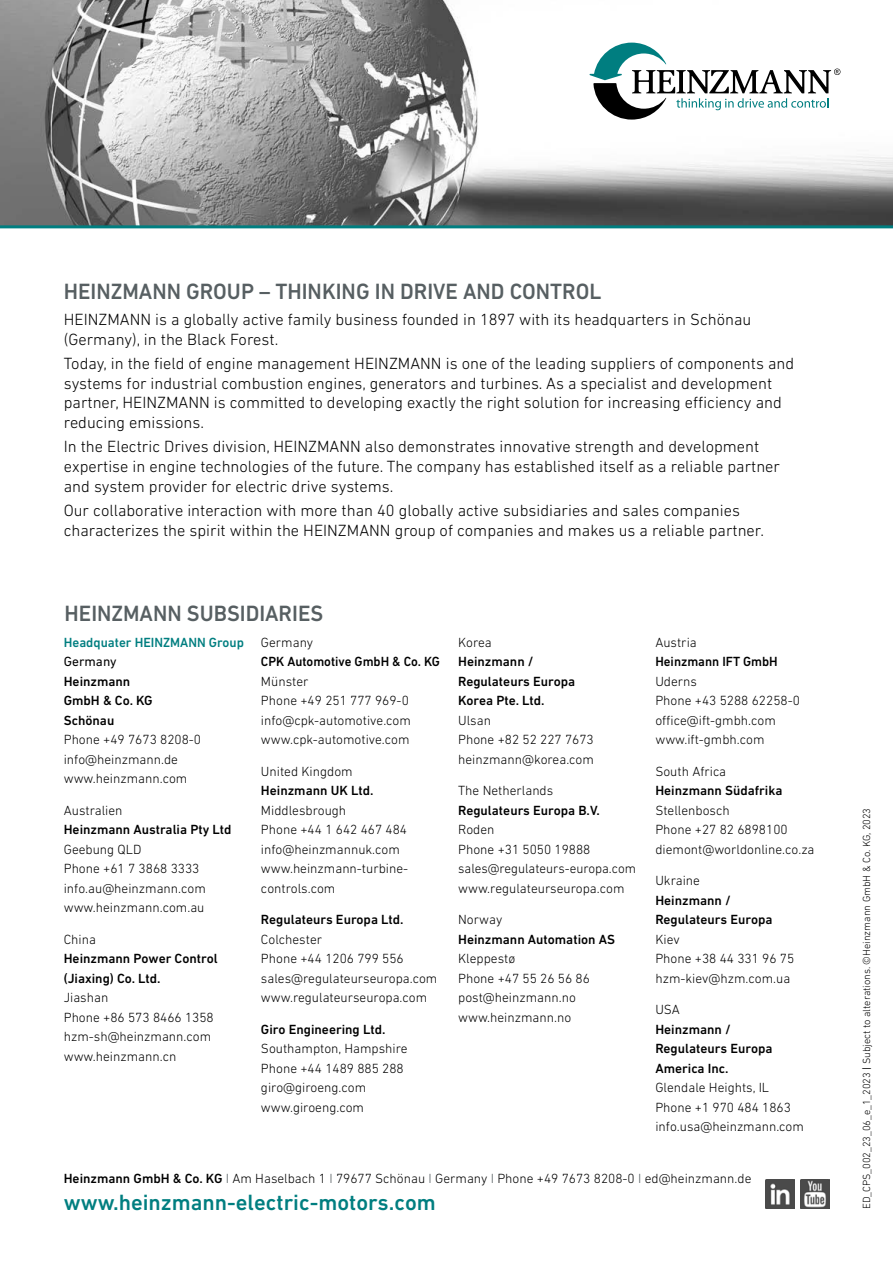
<style>
.page{position:relative;width:893px;height:1263px;background:#fff}
.page>*{position:absolute;margin:0;border:0;box-sizing:border-box;transform-origin:0 0}
.t1{font:500 22.5px "DIN Next LT Pro";color:#575f62}
.t2{font:500 22.5px "DIN Next LT Pro";color:#007e80}
.t3{font:300 16.5px/19.8px "DIN Next LT Pro";color:#000}
.t4{font:300 13.5px/19.5px "DIN Next LT Pro";color:#000}
.t5{font:500 13.5px/19.5px "DIN Next LT Pro";color:#000}
.t6{font:500 13.5px "DIN Next LT Pro";color:#000;scale:.96 1}
.t7{font:500 13.5px "DIN Next LT Pro";color:#007e80}
.t8{font:13.5px "DIN Next LT Pro";color:#000}
.t9{font:300 10.5px "DIN Next LT Pro";color:#000}
.s1{font-weight:500}
.s2{color:#575f62}
.s3{font-weight:400}
</style>
<div class="page">
<img style="left:0;top:0;width:893px;height:225px">
<hr style="left:0;top:225px;width:893px;height:3px;background:#007e80">
<img style="left:800px;top:1179px;width:29px;height:29px">
<img style="left:765px;top:1179px;width:29px;height:29px">
<svg style="left:590px;top:43px;width:250px;height:77px"></svg>
<h1 class="t1" style="left:64px;top:278px;width:539px">HEINZMANN GROUP – THINKING IN DRIVE AND CONTROL</h1>
<p class="t3" style="left:64px;top:309px;width:689px">HEINZMANN is a globally active family business founded in 1897 with its headquarters in Schönau (Germany), in the Black Forest.</p>
<p class="t3" style="left:64px;top:353px;width:732px">Today, in the field of engine management HEINZMANN is one of the leading suppliers of components and systems for industrial combustion engines, generators and turbines. As a specialist and development partner, HEINZMANN is committed to developing exactly the right solution for increasing efficiency and reducing emissions.</p>
<p class="t3" style="left:64px;top:437px;width:718px">In the Electric Drives division, HEINZMANN also demonstrates innovative strength and development expertise in engine technologies of the future. The company has established itself as a reliable partner and system provider for electric drive systems.</p>
<p class="t3" style="left:64px;top:500px;width:702px">Our collaborative interaction with more than 40 globally active subsidiaries and sales companies characterizes the spirit within the HEINZMANN group of companies and makes us a reliable partner.</p>
<h1 class="t1" style="left:65px;top:600px;width:260px">HEINZMANN SUBSIDIARIES</h1>
<p class="t7" style="left:64px;top:634px;width:182px">Headquater HEINZMANN Group</p>
<p class="t8" style="left:64px;top:654px;width:54px">Germany</p>
<p class="t5" style="left:64px;top:671px;width:90px">Heinzmann<br>GmbH &amp; Co. KG<br>Schönau</p>
<p class="t4" style="left:64px;top:730px;width:139px">Phone +49 7673 8208-0 info@heinzmann.de www.heinzmann.com</p>
<p class="t4" style="left:64px;top:800px;width:60px">Australien</p>
<p class="t5" style="left:64px;top:820px;width:169px">Heinzmann Australia Pty Ltd</p>
<p class="t4" style="left:64px;top:839px;width:144px">Geebung QLD<br>Phone +61 7 3868 3333 info.au@heinzmann.com www.heinzmann.com.au</p>
<p class="t4" style="left:64px;top:929px;width:34px">China</p>
<p class="t5" style="left:64px;top:949px;width:155px">Heinzmann Power Control (Jiaxing) Co. Ltd.</p>
<p class="t4" style="left:64px;top:988px;width:151px">Jiashan<br>Phone +86 573 8466 1358 hzm-sh@heinzmann.com www.heinzmann.cn</p>
<p class="t4" style="left:261px;top:632px;width:54px">Germany</p>
<p class="t6" style="left:261px;top:654px;width:188px">CPK Automotive GmbH &amp; Co. KG</p>
<p class="t4" style="left:261px;top:671px;width:151px">Münster<br>Phone +49 251 777 969-0 info@cpk-automotive.com www.cpk-automotive.com</p>
<p class="t4" style="left:261px;top:761px;width:93px">United Kingdom</p>
<p class="t5" style="left:261px;top:781px;width:114px">Heinzmann UK Ltd.</p>
<p class="t4" style="left:261px;top:800px;width:149px">Middlesbrough<br>Phone +44 1 642 467 484 info@heinzmannuk.com www.heinzmann-turbine&shy;controls.com</p>
<p class="t5" style="left:261px;top:910px;width:144px">Regulateurs Europa Ltd.</p>
<p class="t4" style="left:261px;top:929px;width:178px">Colchester<br>Phone +44 1206 799 556 sales@regulateurseuropa.com www.regulateurseuropa.com</p>
<p class="t5" style="left:261px;top:1019px;width:126px">Giro Engineering Ltd.</p>
<p class="t4" style="left:261px;top:1039px;width:148px">Southampton, Hampshire<br>Phone +44 1489 885 288 giro@giroeng.com www.giroeng.com</p>
<p class="t4" style="left:458px;top:632px;width:35px">Korea</p>
<p class="t5" style="left:458px;top:652px;width:119px">Heinzmann /<br>Regulateurs Europa<br>Korea Pte. Ltd.</p>
<p class="t4" style="left:458px;top:710px;width:137px">Ulsan<br>Phone +82 52 227 7673 heinzmann@korea.com</p>
<p class="t4" style="left:458px;top:781px;width:97px">The Netherlands</p>
<p class="t5" style="left:458px;top:800px;width:143px">Regulateurs Europa B.V.</p>
<p class="t4" style="left:458px;top:820px;width:179px">Roden<br>Phone +31 5050 19888 sales@regulateurs-europa.com www.regulateurseuropa.com</p>
<p class="t4" style="left:458px;top:910px;width:46px">Norway</p>
<p class="t5" style="left:458px;top:929px;width:158px">Heinzmann Automation AS</p>
<p class="t4" style="left:458px;top:949px;width:133px">Kleppestø<br>Phone +47 55 26 56 86 post@heinzmann.no www.heinzmann.no</p>
<p class="t4" style="left:655px;top:632px;width:43px">Austria</p>
<p class="t6" style="left:655px;top:654px;width:129px">Heinzmann IFT GmbH</p>
<p class="t4" style="left:655px;top:671px;width:146px">Uderns<br>Phone +43 5288 62258-0 office@ift-gmbh.com www.ift-gmbh.com</p>
<p class="t4" style="left:655px;top:761px;width:72px">South Africa</p>
<p class="t5" style="left:655px;top:781px;width:129px">Heinzmann Südafrika</p>
<p class="t4" style="left:655px;top:800px;width:161px">Stellenbosch<br>Phone +27 82 6898100 diemont@worldonline.co.za</p>
<p class="t4" style="left:655px;top:871px;width:46px">Ukraine</p>
<p class="t5" style="left:655px;top:890px;width:119px">Heinzmann /<br>Regulateurs Europa</p>
<p class="t4" style="left:655px;top:929px;width:140px">Kiev<br>Phone +38 44 331 96 75 hzm-kiev@hzm.com.ua</p>
<p class="t4" style="left:655px;top:1000px;width:26px">USA</p>
<p class="t5" style="left:655px;top:1019px;width:119px">Heinzmann /<br>Regulateurs Europa<br>America Inc.</p>
<p class="t4" style="left:655px;top:1078px;width:150px">Glendale Heights, IL<br>Phone +1 970 484 1863 info.usa@heinzmann.com</p>
<p class="t4" style="left:64px;top:1168px;width:689px"><span class="s1">Heinzmann GmbH &amp; Co. KG</span> <span class="s2">I</span> Am Haselbach 1 <span class="s2">I</span> 79677 Schönau <span class="s2">I</span> Germany <span class="s2">I</span> Phone +49 7673 8208-0 <span class="s2">I</span> ed@heinzmann.de</p>
<h1 class="t2" style="left:64px;top:1189px;width:373px">www.heinzmann-electric-motors.com</h1>
<p class="t9" style="left:860px;top:1209px;width:403px;rotate:-90deg">ED_CPS_002_23_06_e_1_2023 <span class="s3">|</span> Subject to alterations. ©Heinzmann GmbH &amp; Co. KG, 2023</p>
</div>
